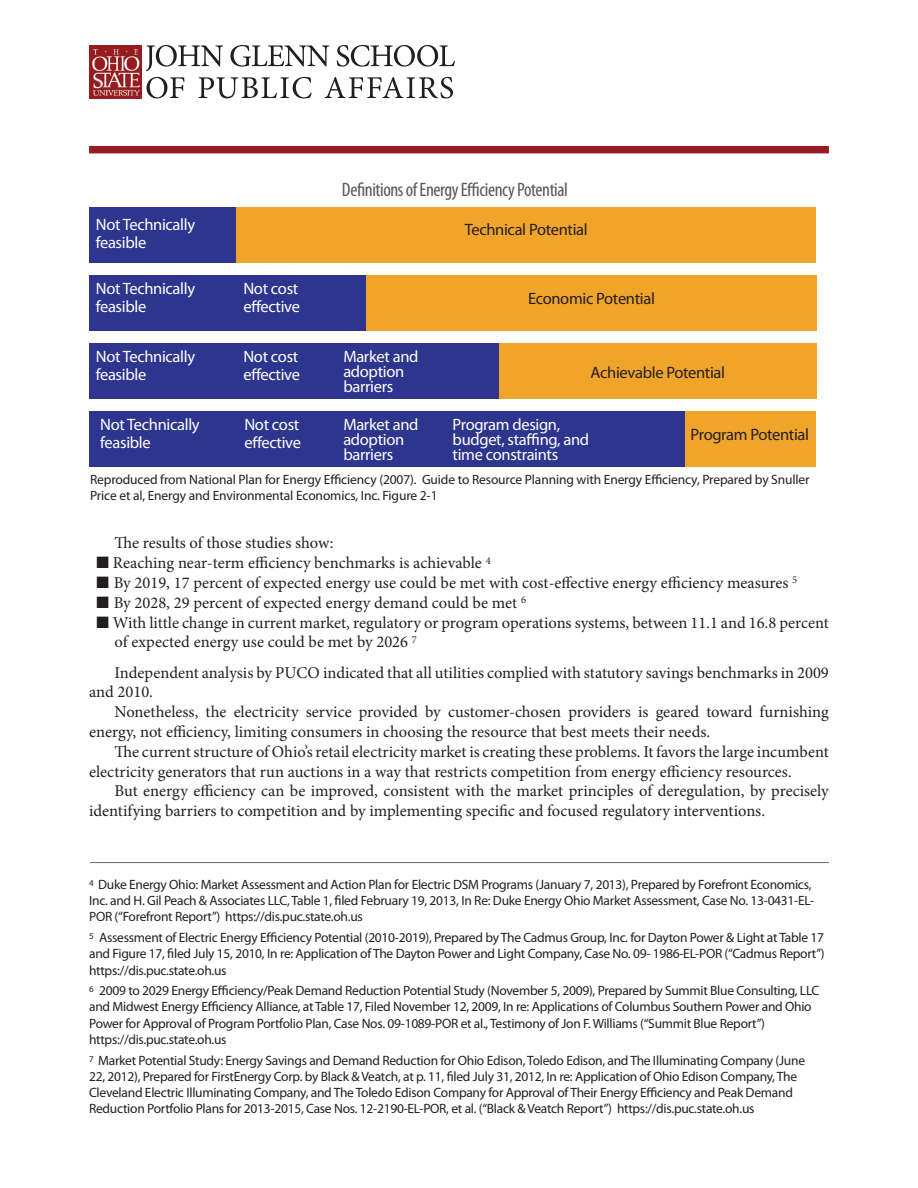
<style>
.page{position:relative;width:918px;height:1188px;background:#fff}
.page>*{position:absolute;margin:0;border:0;box-sizing:border-box;transform-origin:0 0}
.t1{font:condensed 19.5px "Myriad Pro";letter-spacing:-.02em;color:#57585a}
.t2{font:16.5px/19.8px "Minion Pro";color:#231f20}
.t3{font:16.5px/18px "Myriad Pro";letter-spacing:-.02em;color:#fff}
.t4{font:16.5px "Myriad Pro";letter-spacing:-.02em;color:#231f20}
.t5{font:13.5px/16.2px "Myriad Pro";letter-spacing:-.02em;color:#231f20}
</style>
<div class="page">
<img style="left:89px;top:45px;width:53px;height:54px">
<svg style="left:146px;top:45px;width:77px;height:26px"></svg>
<svg style="left:230px;top:45px;width:99px;height:22px"></svg>
<svg style="left:337px;top:45px;width:118px;height:22px"></svg>
<svg style="left:147px;top:77px;width:37px;height:21px"></svg>
<svg style="left:199px;top:77px;width:113px;height:21px"></svg>
<svg style="left:325px;top:77px;width:128px;height:21px"></svg>
<div style="left:89px;top:146px;width:740px;height:7px;background:#971d22"></div>
<hr style="left:90px;top:862px;width:739px;height:1px;background:#6b6b6e">
<div style="left:89px;top:207px;width:147px;height:55px;background:#2d358f"></div>
<div style="left:236px;top:207px;width:580px;height:55px;background:#f1a42a"></div>
<div style="left:89px;top:275px;width:277px;height:55px;background:#2d358f"></div>
<div style="left:366px;top:275px;width:450px;height:55px;background:#f1a42a"></div>
<div style="left:89px;top:343px;width:410px;height:55px;background:#2d358f"></div>
<div style="left:499px;top:343px;width:317px;height:55px;background:#f1a42a"></div>
<div style="left:89px;top:411px;width:596px;height:56px;background:#2d358f"></div>
<div style="left:685px;top:411px;width:131px;height:56px;background:#f1a42a"></div>
<h1 class="t1" style="left:342px;top:178px;width:227px">Definitions of Energy Efficiency Potential</h1>
<p class="t3" style="left:96px;top:215px;width:101px">Not Technically feasible</p>
<p class="t3" style="left:96px;top:279px;width:101px">Not Technically feasible</p>
<p class="t3" style="left:96px;top:347px;width:101px">Not Technically feasible</p>
<p class="t3" style="left:100px;top:416px;width:101px">Not Technically feasible</p>
<p class="t4" style="left:465px;top:220px;width:124px">Technical Potential</p>
<p class="t3" style="left:243px;top:279px;width:58px">Not cost effective</p>
<p class="t3" style="left:243px;top:347px;width:58px">Not cost effective</p>
<p class="t3" style="left:244px;top:416px;width:58px">Not cost effective</p>
<p class="t4" style="left:528px;top:288px;width:128px">Economic Potential</p>
<p class="t3" style="left:343px;top:349px;width:77px;line-height:15px">Market and adoption barriers</p>
<p class="t3" style="left:343px;top:417px;width:77px;line-height:15px">Market and adoption barriers</p>
<p class="t3" style="left:453px;top:417px;width:138px;line-height:15px">Program design, budget, staffing, and time constraints</p>
<p class="t4" style="left:591px;top:362px;width:136px">Achievable Potential</p>
<p class="t4" style="left:691px;top:424px;width:120px">Program Potential</p>
<p class="t5" style="left:90px;top:471px;width:721px">Reproduced from National Plan for Energy Efficiency (2007). Guide to Resource Planning with Energy Efficiency, Prepared by Snuller<br>Price et al, Energy and Environmental Economics, Inc. Figure 2-1</p>
<p class="t2" style="left:115px;top:533px;width:221px">The results of those studies show:</p>
<p class="t2" style="left:97px;top:553px;width:396px">■ Reaching near-term efficiency benchmarks is achievable <sup>4</sup></p>
<p class="t2" style="left:97px;top:573px;width:702px">■ By 2019, 17 percent of expected energy use could be met with cost-effective energy efficiency measures <sup>5</sup></p>
<p class="t2" style="left:97px;top:593px;width:431px">■ By 2028, 29 percent of expected energy demand could be met <sup>6</sup></p>
<p class="t2" style="left:115px;top:613px;width:716px;text-indent:-18px">■ With little change in current market, regulatory or program operations systems, between 11.1 and 16.8 percent of expected energy use could be met by 2026 <sup>7</sup></p>
<p class="t2" style="left:89px;top:663px;width:741px;text-indent:25px">Independent analysis by PUCO indicated that all utilities complied with statutory savings benchmarks in 2009 and 2010.</p>
<p class="t2" style="left:89px;top:702px;width:741px;text-indent:25px">Nonetheless, the electricity service provided by customer-chosen providers is geared toward furnishing energy, not efficiency, limiting consumers in choosing the resource that best meets their needs.</p>
<p class="t2" style="left:89px;top:742px;width:741px;text-indent:25px">The current structure of Ohio’s retail electricity market is creating these problems. It favors the large incumbent electricity generators that run auctions in a way that restricts competition from energy efficiency resources.</p>
<p class="t2" style="left:89px;top:781px;width:741px;text-indent:25px">But energy efficiency can be improved, consistent with the market principles of deregulation, by precisely identifying barriers to competition and by implementing specific and focused regulatory interventions.</p>
<p class="t5" style="left:89px;top:876px;width:727px"><sup>4</sup> Duke Energy Ohio: Market Assessment and Action Plan for Electric DSM Programs (January 7, 2013), Prepared by Forefront Economics,<br>Inc. and H. Gil Peach &amp; Associates LLC, Table 1, filed February 19, 2013, In Re: Duke Energy Ohio Market Assessment, Case No. 13-0431-EL-<br>POR (“Forefront Report”) https://dis.puc.state.oh.us</p>
<p class="t5" style="left:89px;top:929px;width:737px;text-align:justify"><sup>5</sup> Assessment of Electric Energy Efficiency Potential (2010-2019), Prepared by The Cadmus Group, Inc. for Dayton Power &amp; Light at Table 17 and Figure 17, filed July 15, 2010, In re: Application of The Dayton Power and Light Company, Case No. 09- 1986-EL-POR (“Cadmus Report”) https://dis.puc.state.oh.us</p>
<p class="t5" style="left:89px;top:982px;width:732px"><sup>6</sup> 2009 to 2029 Energy Efficiency/Peak Demand Reduction Potential Study (November 5, 2009), Prepared by Summit Blue Consulting, LLC and Midwest Energy Efficiency Alliance, at Table 17, Filed November 12, 2009, In re: Applications of Columbus Southern Power and Ohio Power for Approval of Program Portfolio Plan, Case Nos. 09-1089-POR et al., Testimony of Jon F. Williams (“Summit Blue Report”) https://dis.puc.state.oh.us</p>
<p class="t5" style="left:89px;top:1052px;width:718px"><sup>7</sup> Market Potential Study: Energy Savings and Demand Reduction for Ohio Edison, Toledo Edison, and The Illuminating Company (June 22, 2012), Prepared for FirstEnergy Corp. by Black &amp; Veatch, at p. 11, filed July 31, 2012, In re: Application of Ohio Edison Company, The Cleveland Electric Illuminating Company, and The Toledo Edison Company for Approval of Their Energy Efficiency and Peak Demand Reduction Portfolio Plans for 2013-2015, Case Nos. 12-2190-EL-POR, et al. (“Black &amp; Veatch Report”) https://dis.puc.state.oh.us</p>
</div>
